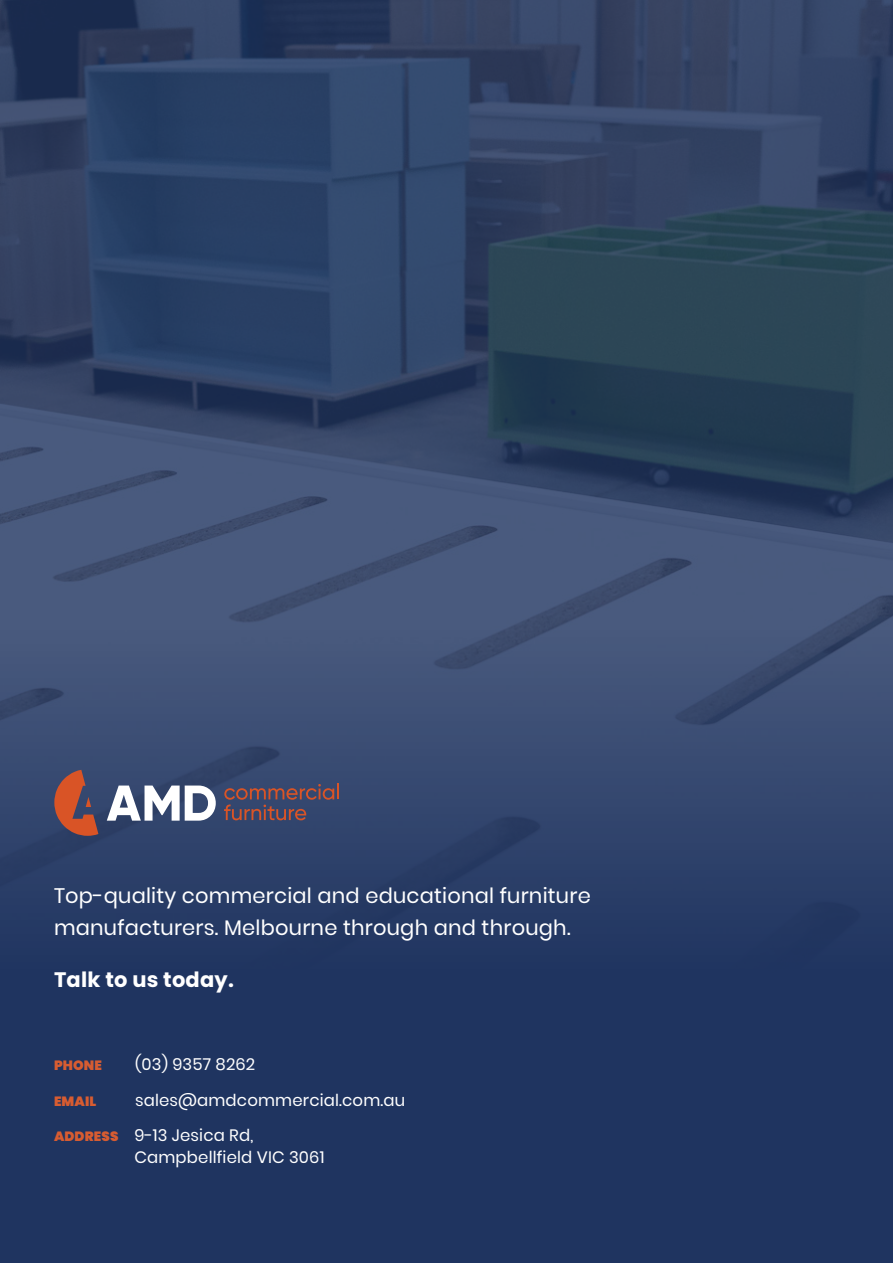
<style>
.page{position:relative;width:893px;height:1263px;background:#1f3460}
.page>*{position:absolute;margin:0;border:0;box-sizing:border-box;transform-origin:0 0}
.Orange_Intro{font:21px/31.3px "Poppins";letter-spacing:.01em;color:#fff}
.Orange_Intro-2{font:700 21px "Poppins";letter-spacing:.01em;color:#fff}
.Body_Copy{font:16.5px/21.9px "Poppins";letter-spacing:.01em;color:#fff}
.Body_Copy-2{font:900 13.5px "Poppins";letter-spacing:.01em;color:#d75c31}
</style>
<div class="page">
<img style="left:0;top:0;width:893px;height:891px">
<svg style="left:54px;top:770px;width:44px;height:66px;background:#8c4d47"></svg>
<svg style="left:107px;top:785px;width:109px;height:36px;background:#a3acbd"></svg>
<svg style="left:224px;top:783px;width:115px;height:37px;background:#56495f"></svg>
<p class="Orange_Intro" style="left:54px;top:880px;width:538px">Top-quality commercial and educational furniture manufacturers. Melbourne through and through.</p>
<p class="Orange_Intro-2" style="left:54px;top:967px;width:181px">Talk to us today.</p>
<p class="Body_Copy-2" style="left:54px;top:1058px;width:49px">PHONE</p>
<p class="Body_Copy" style="left:135px;top:1054px;width:122px">(03) 9357 8262</p>
<p class="Body_Copy-2" style="left:54px;top:1093px;width:44px">EMAIL</p>
<p class="Body_Copy" style="left:135px;top:1089px;width:272px">sales@amdcommercial.com.au</p>
<p class="Body_Copy-2" style="left:54px;top:1128px;width:66px">ADDRESS</p>
<p class="Body_Copy" style="left:134px;top:1124px;width:191px">9-13 Jesica Rd,<br>Campbellfield VIC 3061</p>
</div>
